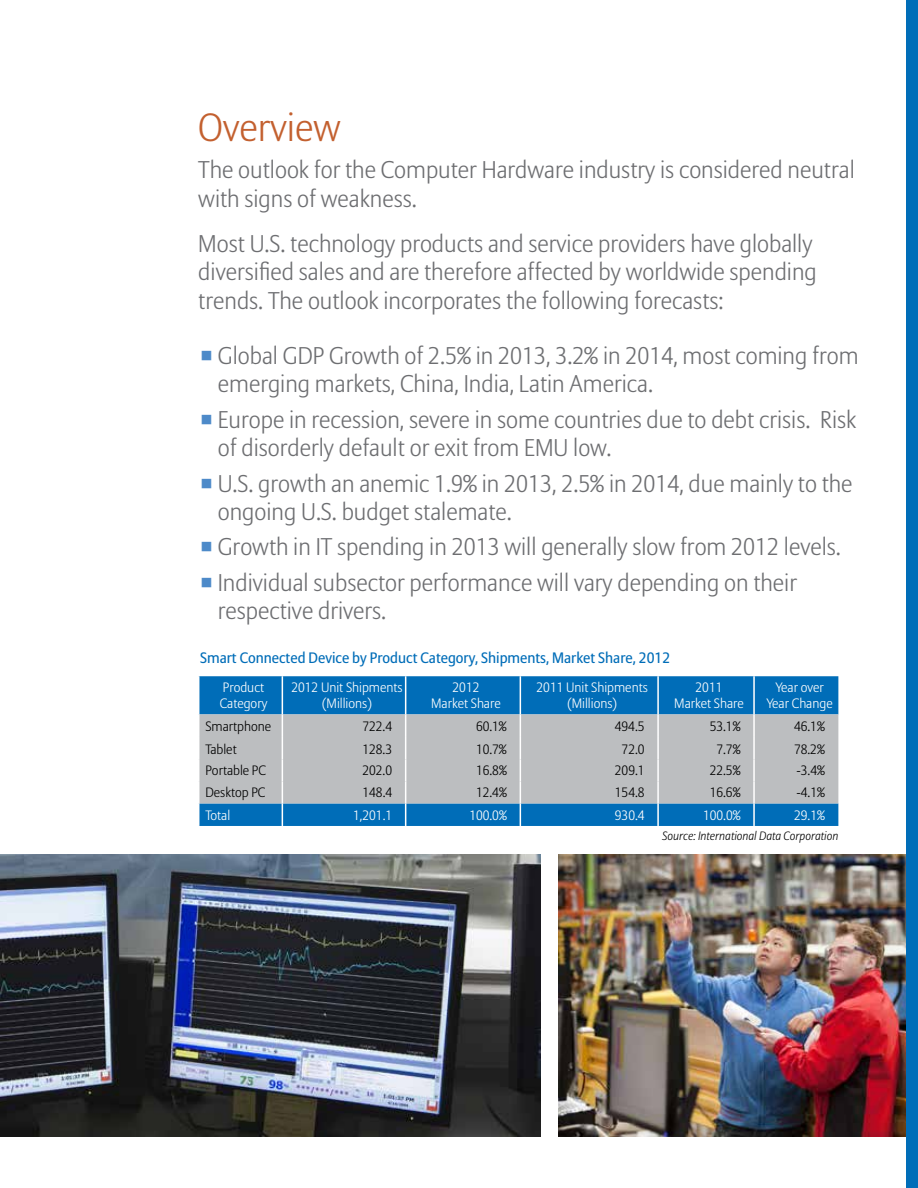
<style>
.page{position:relative;width:918px;height:1188px;background:#fff}
.page>*{position:absolute;margin:0;border:0;box-sizing:border-box;transform-origin:0 0}
.t1{font:300 39px "Allianz Sans";color:#c3602f}
.t2{font:300 24px/28.5px "Allianz Sans";color:#6d6e71}
.t3{font:15px "Allianz Sans";color:#006db8}
.t4{font:300 13.5px/16.2px "Allianz Sans";color:#fff;text-align:center}
.t5{font:300 13.5px "Allianz Sans";color:#000}
.t6{font:italic 300 12px "Allianz Sans";color:#000}
.s1{color:#4d8ac9}
</style>
<div class="page">
<img style="left:0;top:854px;width:541px;height:282px">
<img style="left:559px;top:854px;width:347px;height:282px">
<div style="left:906px;top:0;width:12px;height:1188px;background:#006db8"></div>
<div style="left:199px;top:676px;width:639px;height:150px;background:#006db8"></div>
<div style="left:199px;top:714px;width:639px;height:89px;background:#bcbec0"></div>
<hr style="left:282px;top:676px;width:1px;height:38px;background:#fff">
<hr style="left:405px;top:676px;width:1px;height:38px;background:#fff">
<hr style="left:520px;top:676px;width:1px;height:38px;background:#fff">
<hr style="left:657px;top:676px;width:2px;height:38px;background:#fff">
<hr style="left:753px;top:676px;width:2px;height:38px;background:#fff">
<hr style="left:657px;top:714px;width:2px;height:23px;background:#fff">
<hr style="left:753px;top:714px;width:2px;height:23px;background:#fff">
<hr style="left:657px;top:737px;width:2px;height:23px;background:#fff">
<hr style="left:753px;top:737px;width:2px;height:23px;background:#fff">
<hr style="left:657px;top:760px;width:2px;height:21px;background:#fff">
<hr style="left:753px;top:760px;width:2px;height:21px;background:#fff">
<hr style="left:657px;top:781px;width:2px;height:22px;background:#fff">
<hr style="left:753px;top:781px;width:2px;height:22px;background:#fff">
<svg style="left:282px;top:714px;width:1px;height:112px"></svg>
<svg style="left:405px;top:714px;width:1px;height:112px"></svg>
<svg style="left:520px;top:714px;width:1px;height:112px"></svg>
<hr style="left:657px;top:803px;width:2px;height:23px;background:#fff">
<hr style="left:753px;top:803px;width:2px;height:23px;background:#fff">
<h1 class="t1" style="left:198px;top:104px;width:144px">Overview</h1>
<p class="t2" style="left:198px;top:156px;width:658px">The outlook for the Computer Hardware industry is considered neutral with signs of weakness.</p>
<p class="t2" style="left:198px;top:230px;width:620px">Most U.S. technology products and service providers have globally diversified sales and are therefore affected by worldwide spending trends. The outlook incorporates the following forecasts:</p>
<p class="t2" style="left:218px;top:342px;width:642px;text-indent:-20px"><span class="s1">◾</span>Global GDP Growth of 2.5% in 2013, 3.2% in 2014, most coming from emerging markets, China, India, Latin America.</p>
<p class="t2" style="left:218px;top:406px;width:640px;text-indent:-20px"><span class="s1">◾</span>Europe in recession, severe in some countries due to debt crisis. Risk of disorderly default or exit from EMU low.</p>
<p class="t2" style="left:218px;top:470px;width:636px;text-indent:-20px"><span class="s1">◾</span>U.S. growth an anemic 1.9% in 2013, 2.5% in 2014, due mainly to the ongoing U.S. budget stalemate.</p>
<p class="t2" style="left:198px;top:531px;width:644px;line-height:35.2px"><span class="s1">◾</span>Growth in IT spending in 2013 will generally slow from 2012 levels. <span class="s1">◾</span>Individual subsector performance will vary depending on their</p>
<p class="t2" style="left:218px;top:598px;width:170px">respective drivers.</p>
<p class="t3" style="left:200px;top:649px;width:472px">Smart Connected Device by Product Category, Shipments, Market Share, 2012</p>
<p class="t4" style="left:220px;top:680px;width:49px;text-align:left">Product<br>Category</p>
<p class="t4" style="left:291px;top:680px;width:113px">2012 Unit Shipments (Millions)</p>
<p class="t4" style="left:431px;top:680px;width:71px">2012<br>Market Share</p>
<p class="t4" style="left:537px;top:680px;width:113px">2011 Unit Shipments (Millions)</p>
<p class="t4" style="left:674px;top:680px;width:71px">2011<br>Market Share</p>
<p class="t4" style="left:766px;top:680px;width:68px">Year over<br>Year Change</p>
<p class="t5" style="left:205px;top:718px;width:67px">Smartphone</p>
<p class="t5" style="left:362px;top:718px;width:31px">722.4</p>
<p class="t5" style="left:476px;top:718px;width:32px">60.1%</p>
<p class="t5" style="left:615px;top:718px;width:31px">494.5</p>
<p class="t5" style="left:710px;top:718px;width:32px">53.1%</p>
<p class="t5" style="left:794px;top:718px;width:32px">46.1%</p>
<p class="t5" style="left:205px;top:741px;width:33px">Tablet</p>
<p class="t5" style="left:362px;top:741px;width:31px">128.3</p>
<p class="t5" style="left:476px;top:741px;width:32px">10.7%</p>
<p class="t5" style="left:622px;top:741px;width:24px">72.0</p>
<p class="t5" style="left:716px;top:741px;width:26px">7.7%</p>
<p class="t5" style="left:794px;top:741px;width:32px">78.2%</p>
<p class="t5" style="left:205px;top:763px;width:62px">Portable PC</p>
<p class="t5" style="left:362px;top:763px;width:31px">202.0</p>
<p class="t5" style="left:476px;top:763px;width:32px">16.8%</p>
<p class="t5" style="left:615px;top:763px;width:31px">209.1</p>
<p class="t5" style="left:710px;top:763px;width:32px">22.5%</p>
<p class="t5" style="left:796px;top:763px;width:30px">-3.4%</p>
<p class="t5" style="left:206px;top:785px;width:61px">Desktop PC</p>
<p class="t5" style="left:362px;top:785px;width:31px">148.4</p>
<p class="t5" style="left:476px;top:785px;width:32px">12.4%</p>
<p class="t5" style="left:615px;top:785px;width:31px">154.8</p>
<p class="t5" style="left:710px;top:785px;width:32px">16.6%</p>
<p class="t5" style="left:796px;top:785px;width:30px">-4.1%</p>
<p class="t4" style="left:206px;top:808px;width:26px">Total</p>
<p class="t4" style="left:353px;top:808px;width:40px">1,201.1</p>
<p class="t4" style="left:469px;top:808px;width:39px">100.0%</p>
<p class="t4" style="left:615px;top:808px;width:31px">930.4</p>
<p class="t4" style="left:703px;top:808px;width:39px">100.0%</p>
<p class="t4" style="left:794px;top:808px;width:32px">29.1%</p>
<p class="t6" style="left:662px;top:829px;width:178px">Source: International Data Corporation</p>
</div>
